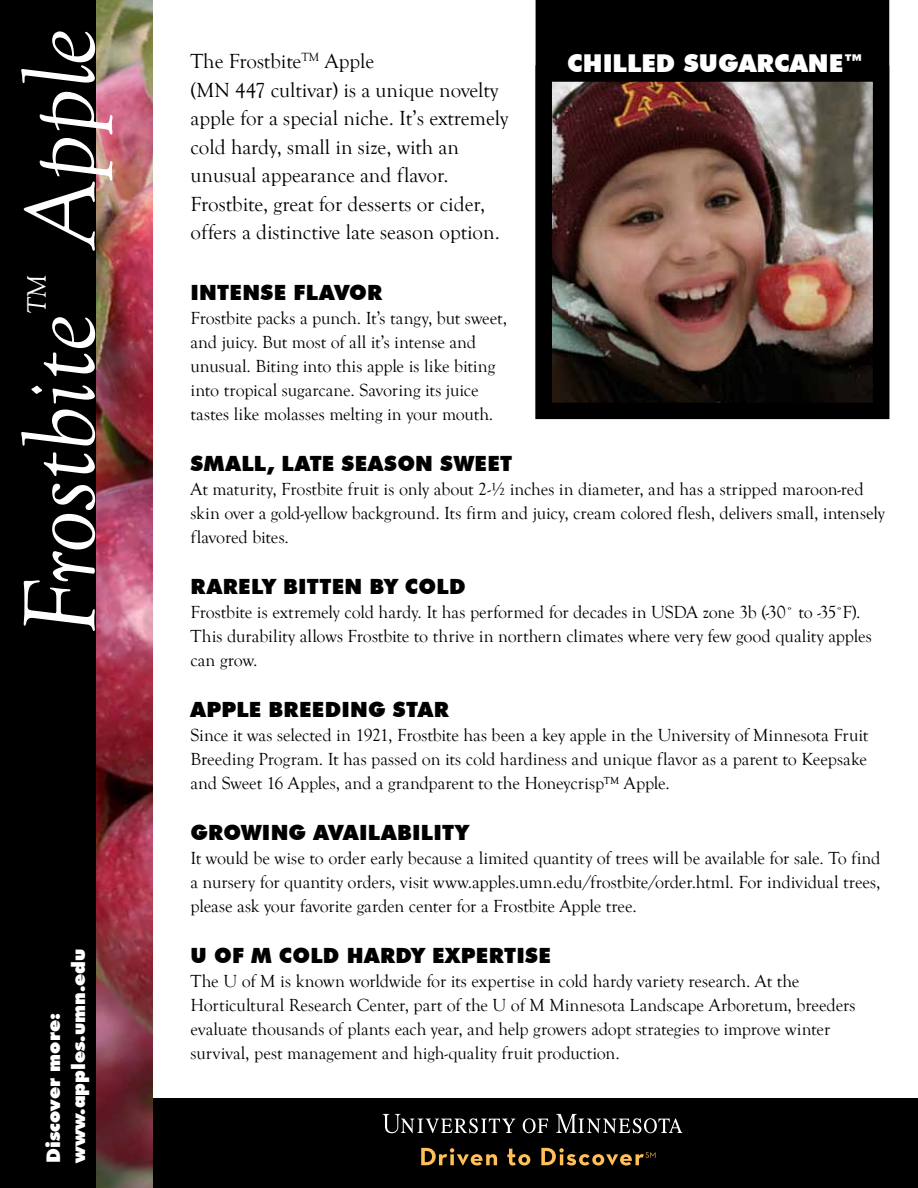
<style>
.page{position:relative;width:918px;height:1188px;background:#fff}
.page>*{position:absolute;margin:0;border:0;box-sizing:border-box;transform-origin:0 0}
.t1{font:italic 105.6px "Goudy Old Style T";color:#fff}
.t2{font:italic 27.45px "Goudy Old Style T";color:#fff}
.t3{font:900 24.6px "Futura BT";color:#fff}
.t4{font:21px/28.5px "Goudy Old Style T";color:#000}
.t5{font:900 21px "Futura BT";letter-spacing:.015em;color:#000}
.t6{font:900 18.9px/25.2px "Futura BT";color:#fff}
.t7{font:18px/24px "Goudy Old Style T";letter-spacing:-.005em;color:#000}
</style>
<div class="page">
<div style="left:154px;top:1099px;width:763px;height:88px;background:#000"></div>
<div style="left:153px;top:1098px;width:765px;height:90px;border:2px solid #000"></div>
<div style="left:0;top:0;width:96px;height:1188px;background:#000"></div>
<img style="left:96px;top:0;width:57px;height:1188px">
<svg style="left:556px;top:1114px;width:126px;height:19px"></svg>
<svg style="left:523px;top:1118px;width:25px;height:15px"></svg>
<svg style="left:383px;top:1114px;width:132px;height:19px"></svg>
<svg style="left:421px;top:1148px;width:76px;height:17px"></svg>
<svg style="left:507px;top:1149px;width:23px;height:17px"></svg>
<svg style="left:541px;top:1148px;width:114px;height:17px"></svg>
<div style="left:544px;top:8px;width:337px;height:403px;background:#000"></div>
<div style="left:536px;top:0;width:353px;height:419px;border:16px solid #000"></div>
<img style="left:553px;top:82px;width:319px;height:320px">
<div style="left:536px;top:65px;width:353px;height:354px;border:16px solid #000"></div>
<h1 class="t1" style="left:3px;top:248px;width:222px;rotate:-90deg">Apple</h1>
<h2 class="t2" style="left:22px;top:314px;width:41px;rotate:-90deg">TM</h2>
<h1 class="t1" style="left:3px;top:636px;width:323px;rotate:-90deg">Frostbite</h1>
<p class="t6" style="left:41px;top:1163px;width:216px;rotate:-90deg">DISCOVER MORE:<br>WWW.APPLES.UMN.EDU</p>
<p class="t4" style="left:191px;top:48px;width:319px">The Frostbite<sup>TM</sup> Apple<br>(MN 447 cultivar) is a unique novelty apple for a special niche. It’s extremely cold hardy, small in size, with an unusual appearance and flavor.<br>Frostbite, great for desserts or cider, offers a distinctive late season option.</p>
<h3 class="t3" style="left:567px;top:48px;width:298px">CHILLED SUGARCANE™</h3>
<p class="t5" style="left:191px;top:280px;width:54px">INTENSE</p>
<p class="t5" style="left:293px;top:280px;width:85px">FLAVOR</p>
<p class="t7" style="left:191px;top:306px;width:318px">Frostbite packs a punch. It’s tangy, but sweet, and juicy. But most of all it’s intense and unusual. Biting into this apple is like biting into tropical sugarcane. Savoring its juice tastes like molasses melting in your mouth.</p>
<p class="t5" style="left:191px;top:451px;width:50px">SMALL</p>
<p class="t5" style="left:267px;top:451px;width:103px">, LATE SEAS</p>
<p class="t5" style="left:397px;top:451px;width:116px">ON SWEET</p>
<p class="t7" style="left:191px;top:477px;width:696px">At maturity, Frostbite fruit is only about 2-½ inches in diameter, and has a stripped maroon-red skin over a gold-yellow background. Its firm and juicy, cream colored flesh, delivers small, intensely flavored bites.</p>
<p class="t5" style="left:191px;top:574px;width:32px">RAREL</p>
<p class="t5" style="left:263px;top:574px;width:189px">Y BITTEN BY COLD</p>
<p class="t7" style="left:191px;top:600px;width:683px">Frostbite is extremely cold hardy. It has performed for decades in USDA zone 3b (-30˚ to -35˚F).<br>This durability allows Frostbite to thrive in northern climates where very few good quality apples can grow.</p>
<p class="t5" style="left:191px;top:697px;width:109px">APPLE BREEDING</p>
<p class="t5" style="left:393px;top:697px;width:42px">STAR</p>
<p class="t7" style="left:191px;top:723px;width:679px;text-align:justify">Since it was selected in 1921, Frostbite has been a key apple in the University of Minnesota Fruit Breeding Program. It has passed on its cold hardiness and unique flavor as a parent to Keepsake and Sweet 16 Apples, and a grandparent to the Honeycrisp™ Apple.</p>
<p class="t5" style="left:191px;top:820px;width:87px">GROWING</p>
<p class="t5" style="left:313px;top:820px;width:44px">AVAILABILI</p>
<p class="t5" style="left:442px;top:820px;width:28px">TY</p>
<p class="t7" style="left:191px;top:846px;width:692px;text-align:justify">It would be wise to order early because a limited quantity of trees will be available for sale. To find a nursery for quantity orders, visit www.apples.umn.edu/frostbite/order.html. For individual trees, please ask your favorite garden center for a Frostbite Apple tree.</p>
<p class="t5" style="left:191px;top:943px;width:191px">U OF M COLD HARD</p>
<p class="t5" style="left:412px;top:943px;width:117px">Y EXPERTISE</p>
<p class="t7" style="left:191px;top:969px;width:667px">The U of M is known worldwide for its expertise in cold hardy variety research. At the Horticultural Research Center, part of the U of M Minnesota Landscape Arboretum, breeders evaluate thousands of plants each year, and help growers adopt strategies to improve winter survival, pest management and high-quality fruit production.</p>
</div>
